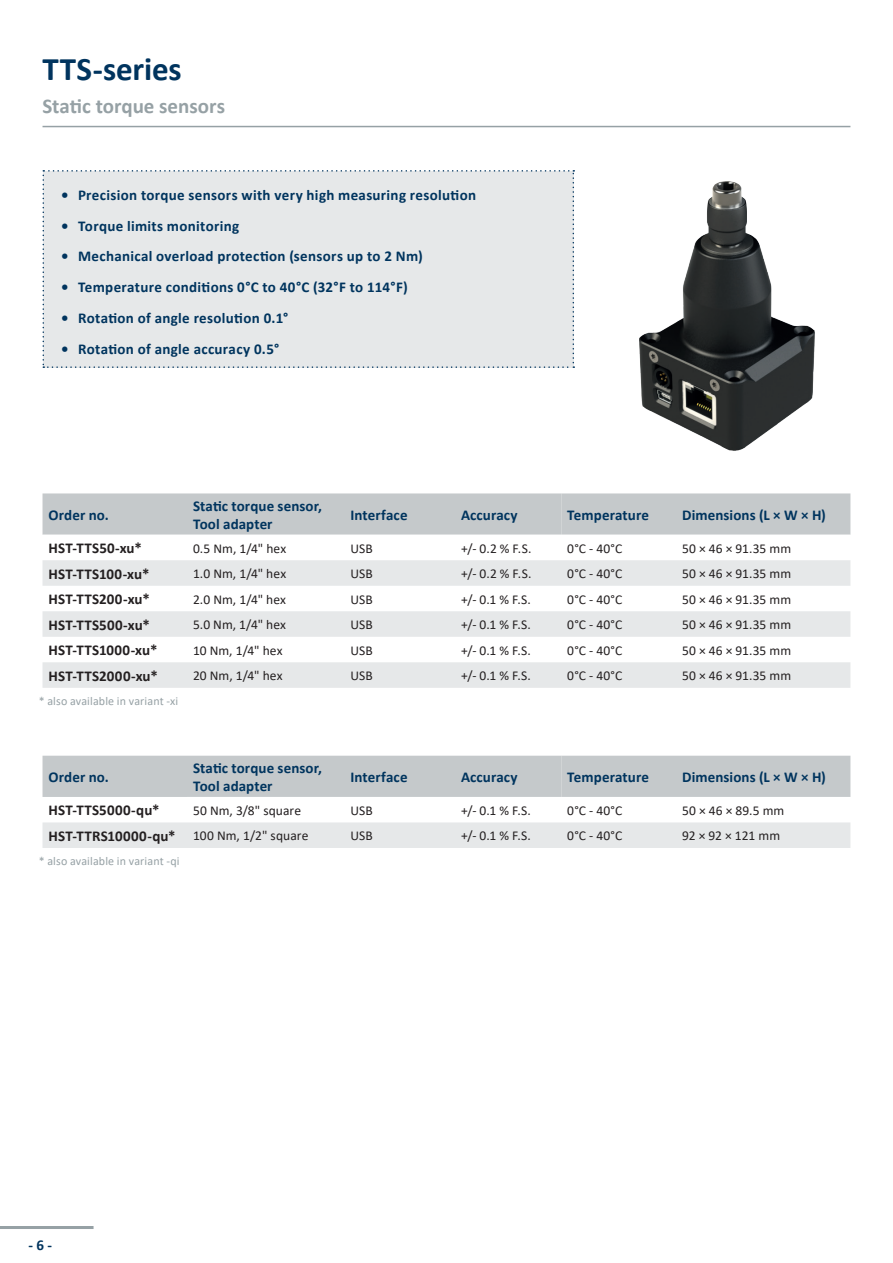
<style>
.page{position:relative;width:893px;height:1263px;background:#fff}
.page>*{position:absolute;margin:0;border:0;box-sizing:border-box;transform-origin:0 0}
.t1{font:700 33px "Calibri";letter-spacing:-.005em;color:#00345e}
.t2{font:700 21px "Calibri";color:#96a1a5}
.t3{font:700 15px/18px "Calibri";letter-spacing:.02em;color:#00345e}
.t4{font:700 15px "Calibri";letter-spacing:.01em;color:#231f20}
.t5{font:13.5px "Calibri";letter-spacing:.005em;color:#231f20}
.t6{font:12px "Calibri";letter-spacing:.01em;color:#96a1a5}
.s1{font-weight:400;font-size:13.5px}
</style>
<div class="page">
<hr style="left:0;top:1226px;width:94px;height:3px;background:#96a1a5">
<hr style="left:43px;top:126px;width:807px;height:1px;background:#96a1a5">
<div style="left:43px;top:170px;width:531px;height:198px;background:#e6e8e9"></div>
<img style="left:639px;top:181px;width:176px;height:270px">
<div style="left:43px;top:493px;width:807px;height:42px;background:#c5c9cb"></div>
<svg style="left:43px;top:560px;width:807px;height:128px;fill:#e6e8e9"></svg>
<svg style="left:43px;top:756px;width:807px;height:92px"></svg>
<h1 class="t1" style="left:43px;top:46px;width:141px">TTS-series</h1>
<h2 class="t2" style="left:43px;top:91px;width:184px">Static torque sensors</h2>
<p class="t3" style="left:61px;top:186px;width:417px">• Precision torque sensors with very high measuring resolution</p>
<p class="t3" style="left:61px;top:216px;width:180px">• Torque limits monitoring</p>
<p class="t3" style="left:61px;top:247px;width:363px">• Mechanical overload protection (sensors up to 2 Nm)</p>
<p class="t3" style="left:61px;top:278px;width:348px">• Temperature conditions 0°C to 40°C (32°F to 114°F)</p>
<p class="t3" style="left:61px;top:309px;width:229px">• Rotation of angle resolution 0.1°</p>
<p class="t3" style="left:61px;top:339px;width:220px">• Rotation of angle accuracy 0.5°</p>
<p class="t3" style="left:49px;top:505px;width:62px">Order no.</p>
<p class="t3" style="left:193px;top:496px;width:131px">Static torque sensor,<br>Tool adapter</p>
<p class="t3" style="left:350px;top:505px;width:59px">Interface</p>
<p class="t3" style="left:461px;top:505px;width:58px">Accuracy</p>
<p class="t3" style="left:567px;top:505px;width:83px">Temperature</p>
<p class="t3" style="left:682px;top:505px;width:145px">Dimensions (L × W × H)</p>
<p class="t4" style="left:49px;top:537px;width:95px">HST-TTS50-xu*</p>
<p class="t5" style="left:193px;top:539px;width:95px">0.5 Nm, 1/4" hex</p>
<p class="t5" style="left:350px;top:539px;width:24px">USB</p>
<p class="t5" style="left:461px;top:539px;width:72px">+/- 0.2 % F.S.</p>
<p class="t5" style="left:567px;top:539px;width:57px">0°C - 40°C</p>
<p class="t5" style="left:682px;top:539px;width:111px">50 × 46 × 91.35 mm</p>
<p class="t4" style="left:49px;top:563px;width:102px">HST-TTS100-xu*</p>
<p class="t5" style="left:193px;top:564px;width:95px">1.0 Nm, 1/4" hex</p>
<p class="t5" style="left:350px;top:564px;width:24px">USB</p>
<p class="t5" style="left:461px;top:564px;width:72px">+/- 0.2 % F.S.</p>
<p class="t5" style="left:567px;top:564px;width:57px">0°C - 40°C</p>
<p class="t5" style="left:682px;top:564px;width:111px">50 × 46 × 91.35 mm</p>
<p class="t4" style="left:49px;top:588px;width:103px">HST-TTS200-xu*</p>
<p class="t5" style="left:193px;top:590px;width:95px">2.0 Nm, 1/4" hex</p>
<p class="t5" style="left:350px;top:590px;width:24px">USB</p>
<p class="t5" style="left:461px;top:590px;width:72px">+/- 0.1 % F.S.</p>
<p class="t5" style="left:567px;top:590px;width:57px">0°C - 40°C</p>
<p class="t5" style="left:682px;top:590px;width:111px">50 × 46 × 91.35 mm</p>
<p class="t4" style="left:49px;top:614px;width:103px">HST-TTS500-xu*</p>
<p class="t5" style="left:193px;top:615px;width:95px">5.0 Nm, 1/4" hex</p>
<p class="t5" style="left:350px;top:615px;width:24px">USB</p>
<p class="t5" style="left:461px;top:615px;width:72px">+/- 0.1 % F.S.</p>
<p class="t5" style="left:567px;top:615px;width:57px">0°C - 40°C</p>
<p class="t5" style="left:682px;top:615px;width:111px">50 × 46 × 91.35 mm</p>
<p class="t4" style="left:49px;top:640px;width:110px">HST-TTS1000-xu*</p>
<p class="t5" style="left:193px;top:641px;width:91px">10 Nm, 1/4" hex</p>
<p class="t5" style="left:350px;top:641px;width:24px">USB</p>
<p class="t5" style="left:461px;top:641px;width:72px">+/- 0.1 % F.S.</p>
<p class="t5" style="left:567px;top:641px;width:57px">0°C - 40°C</p>
<p class="t5" style="left:682px;top:641px;width:111px">50 × 46 × 91.35 mm</p>
<p class="t4" style="left:49px;top:665px;width:111px">HST-TTS2000-xu*</p>
<p class="t5" style="left:193px;top:666px;width:91px">20 Nm, 1/4" hex</p>
<p class="t5" style="left:350px;top:666px;width:24px">USB</p>
<p class="t5" style="left:461px;top:666px;width:72px">+/- 0.1 % F.S.</p>
<p class="t5" style="left:567px;top:666px;width:57px">0°C - 40°C</p>
<p class="t5" style="left:682px;top:666px;width:111px">50 × 46 × 91.35 mm</p>
<p class="t6" style="left:39px;top:693px;width:141px">* also available in variant -xi</p>
<p class="t3" style="left:49px;top:768px;width:62px">Order no.</p>
<p class="t3" style="left:193px;top:759px;width:131px">Static torque sensor,<br>Tool adapter</p>
<p class="t3" style="left:350px;top:768px;width:59px">Interface</p>
<p class="t3" style="left:461px;top:768px;width:58px">Accuracy</p>
<p class="t3" style="left:567px;top:768px;width:83px">Temperature</p>
<p class="t3" style="left:682px;top:768px;width:145px">Dimensions (L × W × H)</p>
<p class="t4" style="left:49px;top:800px;width:113px">HST-TTS5000-qu*</p>
<p class="t5" style="left:193px;top:801px;width:110px">50 Nm, 3/8" square</p>
<p class="t5" style="left:350px;top:801px;width:24px">USB</p>
<p class="t5" style="left:461px;top:801px;width:72px">+/- 0.1 % F.S.</p>
<p class="t5" style="left:567px;top:801px;width:57px">0°C - 40°C</p>
<p class="t5" style="left:682px;top:801px;width:104px">50 × 46 × 89.5 mm</p>
<p class="t4" style="left:49px;top:825px;width:261px">HST-TTRS10000-qu* <span class="s1">100 Nm, 1/2" square</span></p>
<p class="t5" style="left:350px;top:826px;width:24px">USB</p>
<p class="t5" style="left:461px;top:826px;width:72px">+/- 0.1 % F.S.</p>
<p class="t5" style="left:567px;top:826px;width:57px">0°C - 40°C</p>
<p class="t5" style="left:682px;top:826px;width:99px">92 × 92 × 121 mm</p>
<p class="t6" style="left:39px;top:853px;width:142px">* also available in variant -qi</p>
<p class="t3" style="left:29px;top:1236px;width:25px">- 6 -</p>
</div>
